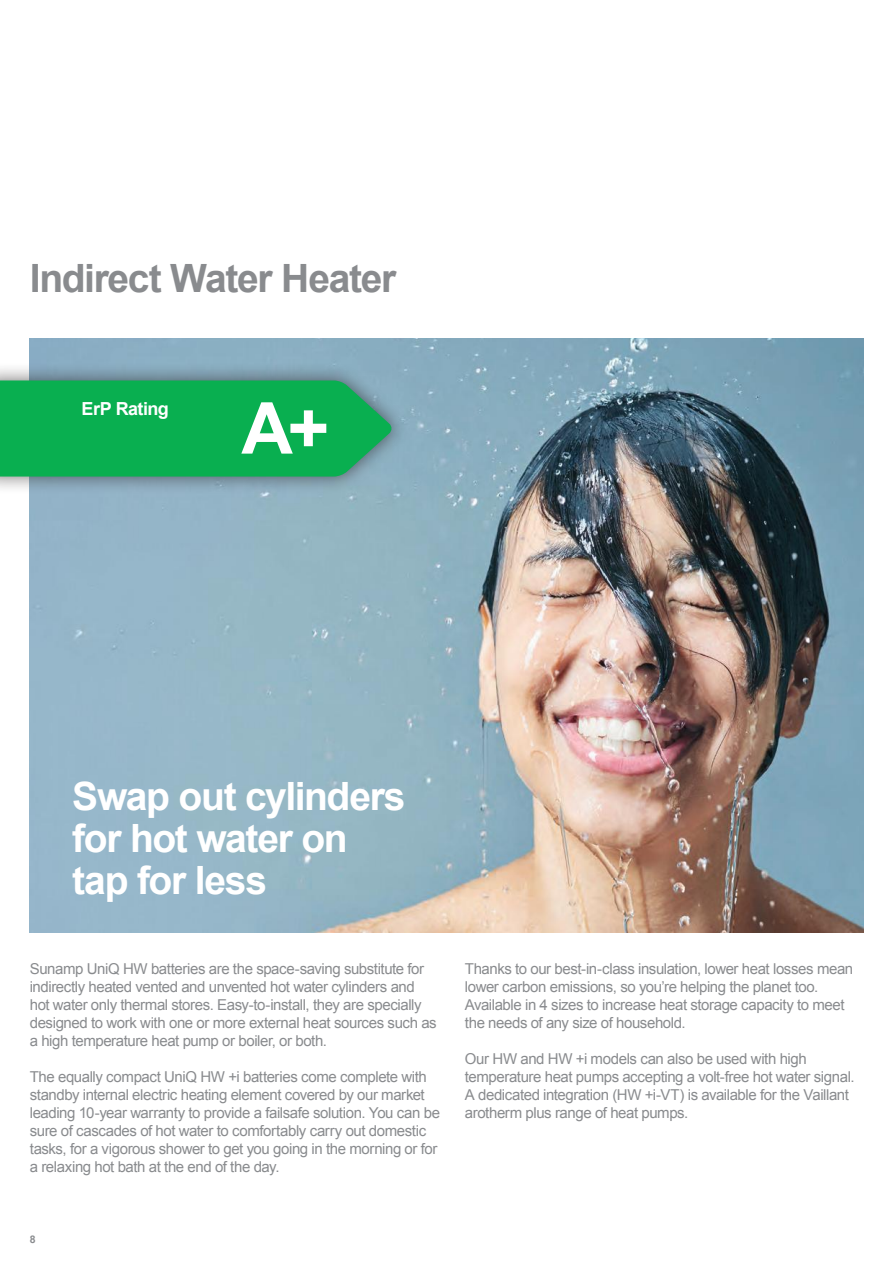
<style>
.page{position:relative;width:893px;height:1263px;background:#fff}
.page>*{position:absolute;margin:0;border:0;box-sizing:border-box;transform-origin:0 0}
.t1{font:700 71.7px "Arial";color:#fff}
.t2{font:700 39px/42px "Arial";letter-spacing:-.035em;color:#fff}
.t3{font:700 39px "Arial";letter-spacing:-.035em;color:#898b8e}
.t4{font:700 18px "Arial";letter-spacing:-.03em;color:#fff}
.t5{font:15px/18px "Arial";letter-spacing:-.03em;color:#898b8e}
.t6{font:700 10.5px "Arial";color:#898b8e}
</style>
<div class="page">
<img style="left:30px;top:338px;width:833px;height:594px">
<div style="left:0;top:362px;width:409px;height:132px;background:#241f1f;opacity:.65"></div>
<svg style="left:0;top:380px;width:392px;height:96px;background:#10ad56"></svg>
<h2 class="t3" style="left:30px;top:253px;width:368px">Indirect Water Heater</h2>
<p class="t4" style="left:82px;top:396px;width:89px">ErP Rating</p>
<h1 class="t1" style="left:241px;top:381px;width:89px">A+</h1>
<h2 class="t2" style="left:72px;top:777px;width:335px">Swap out cylinders for hot water on tap for less</h2>
<p class="t5" style="left:30px;top:959px;width:409px">Sunamp UniQ HW batteries are the space-saving substitute for indirectly heated vented and unvented hot water cylinders and hot water only thermal stores. Easy-to-install, they are specially designed to work with one or more external heat sources such as a high temperature heat pump or boiler, or both.</p>
<p class="t5" style="left:30px;top:1067px;width:412px">The equally compact UniQ HW +i batteries come complete with standby internal electric heating element covered by our market leading 10-year warranty to provide a failsafe solution. You can be sure of cascades of hot water to comfortably carry out domestic tasks, for a vigorous shower to get you going in the morning or for a relaxing hot bath at the end of the day.</p>
<p class="t6" style="left:30px;top:1233px;width:7px">8</p>
<p class="t5" style="left:465px;top:960px;width:390px">Thanks to our best-in-class insulation, lower heat losses mean lower carbon emissions, so you’re helping the planet too.<br>Available in 4 sizes to increase heat storage capacity to meet the needs of any size of household.</p>
<p class="t5" style="left:465px;top:1050px;width:391px">Our HW and HW +i models can also be used with high temperature heat pumps accepting a volt-free hot water signal.<br>A dedicated integration (HW +i-VT) is available for the Vaillant arotherm plus range of heat pumps.</p>
</div>
